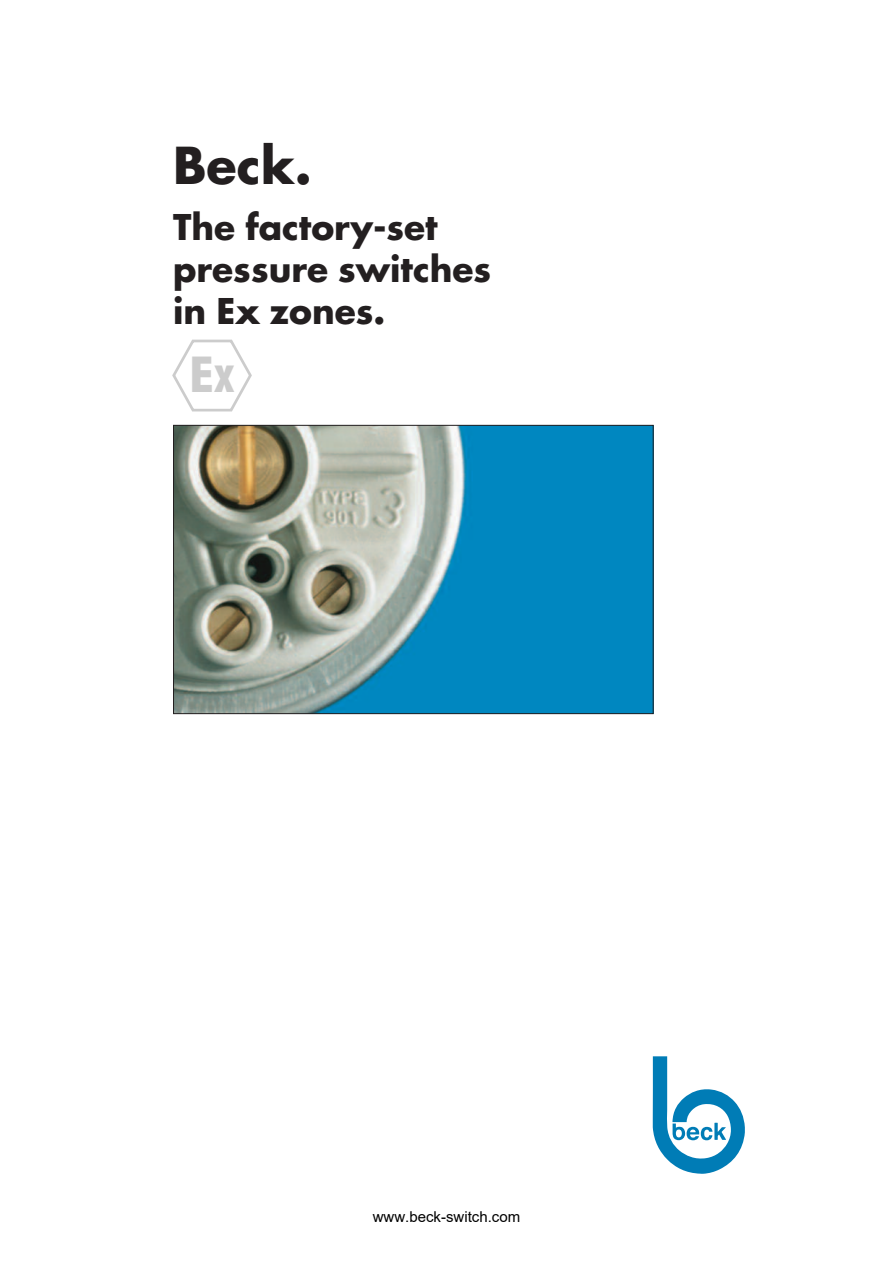
<style>
.page{position:relative;width:893px;height:1263px;background:#fff}
.page>*{position:absolute;margin:0;border:0;box-sizing:border-box;transform-origin:0 0}
.t1{font:49.5px "Futura Bold+ZMVOMX";color:#231f20}
.t2{font:47.25px "Helvetica Condensed Black+HGEDSD";color:#ccc}
.t3{font:34.5px/42px "Futura Bold+ZMVOMX";color:#231f20}
.t4{font:15px "Arial";color:#000}
</style>
<div class="page">
<img style="left:175px;top:427px;width:477px;height:285px">
<div style="left:173px;top:425px;width:481px;height:289px;border:1px solid #231f20"></div>
<svg style="left:653px;top:1056px;width:92px;height:118px"></svg>
<svg style="left:172px;top:339px;width:80px;height:73px"></svg>
<h1 class="t1" style="left:173px;top:143px;width:140px">Beck.</h1>
<p class="t3" style="left:173px;top:209px;width:320px">The factory-set pressure switches in Ex zones.</p>
<h2 class="t2" style="left:190px;top:348px;width:46px">Ex</h2>
<p class="t4" style="left:373px;top:1207px;width:149px">www.beck-switch.com</p>
</div>
